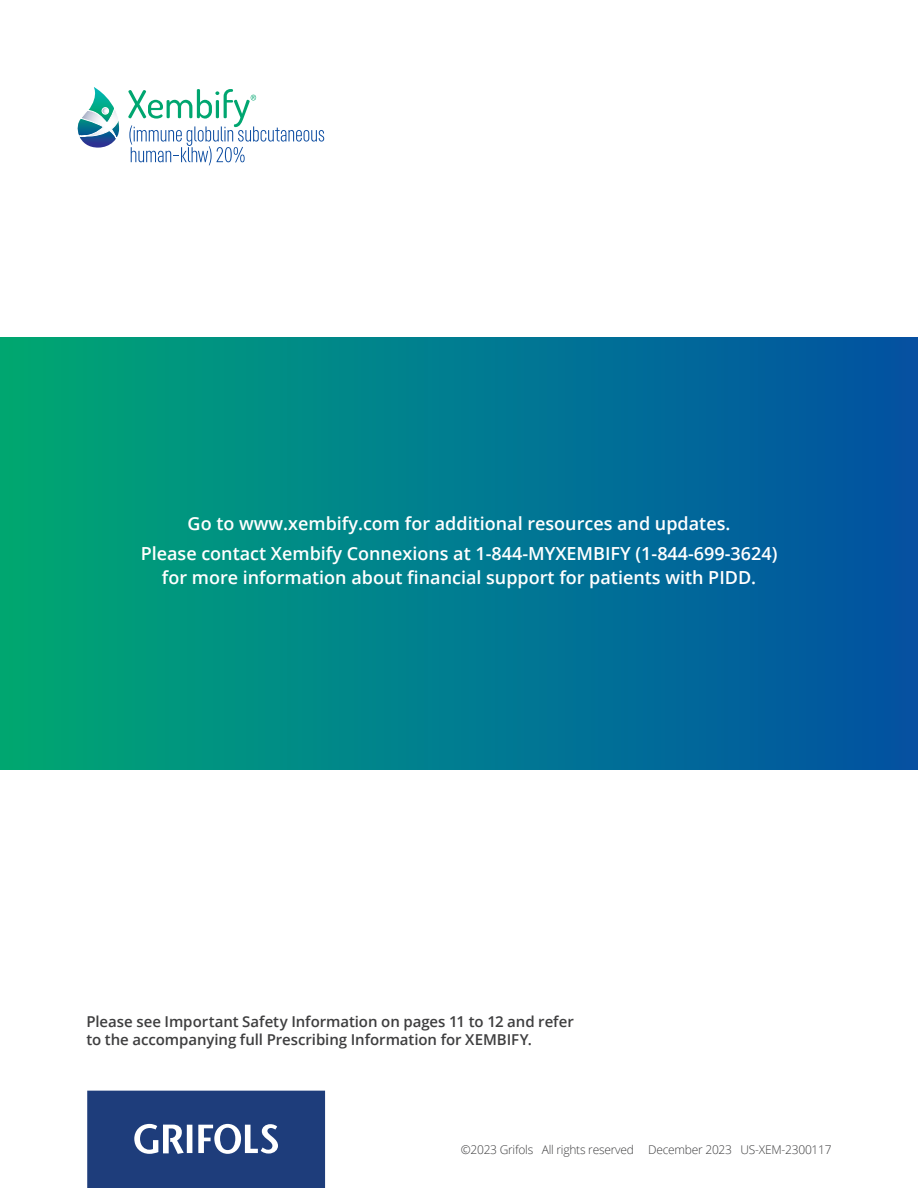
<style>
.page{position:relative;width:918px;height:1188px;background:#fff}
.page>*{position:absolute;margin:0;border:0;box-sizing:border-box;transform-origin:0 0}
.Subhead{font:600 18px/24px "Open Sans";color:#fff;text-align:center}
.Please_See{font:600 15px/18px "Open Sans";letter-spacing:-.005em;color:#3e3e3f}
.t1{font:300 12px "Open Sans";letter-spacing:-.02em;color:#3e3e3f}
</style>
<div class="page">
<div style="left:0;top:338px;width:918px;height:432px;background:linear-gradient(to right,#00a875,#0251a5)"></div>
<svg style="left:87px;top:1091px;width:238px;height:97px;background:#304c85"></svg>
<svg style="left:77px;top:87px;width:42px;height:61px"></svg>
<svg style="left:128px;top:89px;width:196px;height:77px"></svg>
<p class="Subhead" style="left:188px;top:511px;width:544px">Go to www.xembify.com for additional resources and updates.</p>
<p class="Subhead" style="left:141px;top:541px;width:638px">Please contact Xembify Connexions at 1-844-MYXEMBIFY (1-844-699-3624) for more information about financial support for patients with PIDD.</p>
<p class="Please_See" style="left:86px;top:1012px;width:489px">Please see Important Safety Information on pages 11 to 12 and refer to the accompanying full Prescribing Information for XEMBIFY.</p>
<p class="t1" style="left:461px;top:1141px;width:372px">©2023 Grifols All rights reserved December 2023 US-XEM-2300117</p>
</div>
